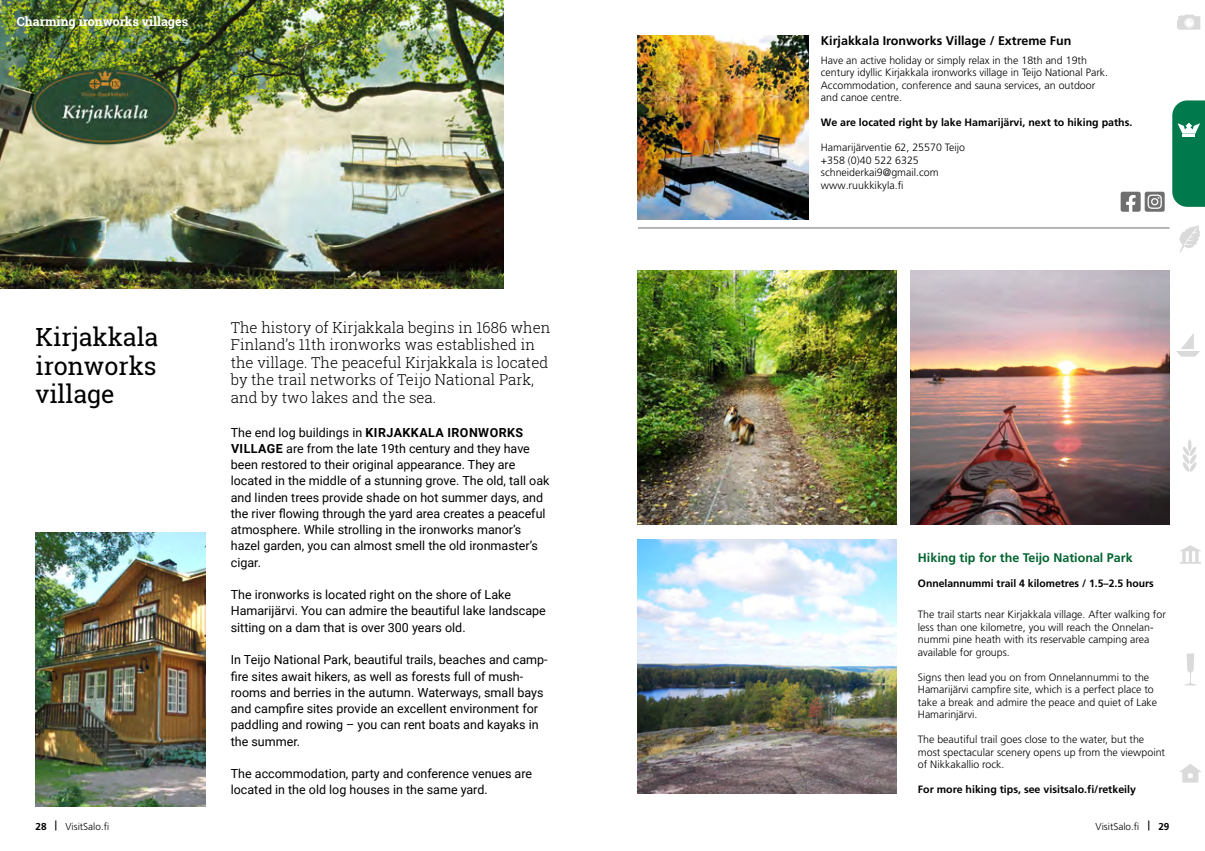
<style>
.page{position:relative;width:1205px;height:851px;background:#fff}
.page>*{position:absolute;margin:0;border:0;box-sizing:border-box;transform-origin:0 0}
.t1{font:25px/28.8px "Roboto Slab";color:#000;text-align:justify}
.t2{font:300 15px/17.5px "Roboto Slab";color:#000}
.t3{font:12.5px/16.2px "Roboto";color:#000}
.Moduulien_otsikot_H2{font:700 12.5px "Frutiger LT Pro";color:#000}
.Moduulien_otsikot_H2-2{font:700 12.5px "Frutiger LT Pro";color:#00632f}
.t4{font:700 12.5px "Roboto Slab";color:#fff}
.Leipäteksti{font:300 10.62px/12.5px "Frutiger LT Std";color:#000}
.Leipäteksti-2{font:700 10.62px "Frutiger LT Std";color:#000}
.Leipäteksti-3{font:300 10.62px/12.5px "Frutiger LT Pro";color:#000}
.Moduulien_otsikot_H2-3{font:700 10.62px "Frutiger LT Std";color:#000}
.t5{font:300 10px "Frutiger LT Std";color:#000}
.s1{font-weight:700}
</style>
<div class="page">
<img style="left:0;top:0;width:504px;height:288px">
<svg style="left:1180px;top:545px;width:21px;height:18px"></svg>
<svg style="left:1185px;top:653px;width:11px;height:32px"></svg>
<svg style="left:1180px;top:764px;width:21px;height:18px"></svg>
<svg style="left:1179px;top:225px;width:21px;height:28px"></svg>
<svg style="left:1177px;top:15px;width:23px;height:15px"></svg>
<svg style="left:1172px;top:100px;width:33px;height:107px;background:#17855c"></svg>
<svg style="left:1182px;top:439px;width:15px;height:33px"></svg>
<svg style="left:1176px;top:333px;width:24px;height:23px"></svg>
<img style="left:911px;top:270px;width:258px;height:254px">
<img style="left:638px;top:270px;width:258px;height:254px">
<img style="left:638px;top:539px;width:258px;height:254px">
<hr style="left:638px;top:228px;width:531px;height:1px;background:#706f6f">
<img style="left:638px;top:35px;width:170px;height:185px">
<svg style="left:1120px;top:192px;width:44px;height:20px"></svg>
<img style="left:32px;top:67px;width:147px;height:80px">
<img style="left:35px;top:532px;width:171px;height:274px">
<p class="t4" style="left:17px;top:13px;width:173px">Charming ironworks villages</p>
<h1 class="t1" style="left:35px;top:322px;width:124px">Kirjakkala ironworks village</h1>
<p class="t2" style="left:231px;top:318px;width:321px">The history of Kirjakkala begins in 1686 when Finland’s 11th ironworks was established in the village. The peaceful Kirjakkala is located by the trail networks of Teijo National Park, and by two lakes and the sea.</p>
<p class="t3" style="left:231px;top:423px;width:320px">The end log buildings in <span class="s1">KIRJAKKALA IRONWORKS VILLAGE</span> are from the late 19th century and they have been restored to their original appearance. They are located in the middle of a stunning grove. The old, tall oak and linden trees provide shade on hot summer days, and the river flowing through the yard area creates a peaceful atmosphere. While strolling in the ironworks manor’s hazel garden, you can almost smell the old ironmaster’s cigar.</p>
<p class="t3" style="left:231px;top:586px;width:317px">The ironworks is located right on the shore of Lake<br>Hamarijärvi. You can admire the beautiful lake landscape sitting on a dam that is over 300 years old.</p>
<p class="t3" style="left:231px;top:651px;width:318px">In Teijo National Park, beautiful trails, beaches and camp&shy;fire sites await hikers, as well as forests full of mush&shy;rooms and berries in the autumn. Waterways, small bays and campfire sites provide an excellent environment for paddling and rowing – you can rent boats and kayaks in the summer.</p>
<p class="t3" style="left:231px;top:765px;width:303px">The accommodation, party and conference venues are located in the old log houses in the same yard.</p>
<p class="Moduulien_otsikot_H2" style="left:821px;top:33px;width:252px">Kirjakkala Ironworks Village / Extreme Fun</p>
<p class="Leipäteksti" style="left:821px;top:54px;width:289px">Have an active holiday or simply relax in the 18th and 19th century idyllic Kirjakkala ironworks village in Teijo National Park.<br>Accommodation, conference and sauna services, an outdoor and canoe centre.</p>
<p class="Leipäteksti-2" style="left:821px;top:116px;width:313px">We are located right by lake Hamarijärvi, next to hiking paths.</p>
<p class="Leipäteksti-3" style="left:821px;top:141px;width:146px">Hamarijärventie 62, 25570 Teijo +358 (0)40 522 6325 schneiderkai9@gmail.com www.ruukkikyla.fi</p>
<p class="Moduulien_otsikot_H2-2" style="left:918px;top:550px;width:216px">Hiking tip for the Teijo National Park</p>
<p class="Moduulien_otsikot_H2-3" style="left:918px;top:576px;width:237px">Onnelannummi trail 4 kilometres / 1.5–2.5 hours</p>
<p class="Leipäteksti" style="left:918px;top:608px;width:249px">The trail starts near Kirjakkala village. After walking for less than one kilometre, you will reach the Onnelan&shy;nummi pine heath with its reservable camping area available for groups.</p>
<p class="Leipäteksti" style="left:918px;top:670px;width:241px">Signs then lead you on from Onnelannummi to the Hamarijärvi campfire site, which is a perfect place to take a break and admire the peace and quiet of Lake Hamarinjärvi.</p>
<p class="Leipäteksti" style="left:918px;top:733px;width:249px">The beautiful trail goes close to the water, but the most spectacular scenery opens up from the viewpoint of Nikkakallio rock.</p>
<p class="Leipäteksti-2" style="left:918px;top:783px;width:220px">For more hiking tips, see visitsalo.fi/retkeily</p>
<p class="t5" style="left:35px;top:820px;width:75px"><span class="s1">28 |</span> VisitSalo.fi</p>
<p class="t5" style="left:1095px;top:820px;width:75px">VisitSalo.fi <span class="s1">| 29</span></p>
</div>
